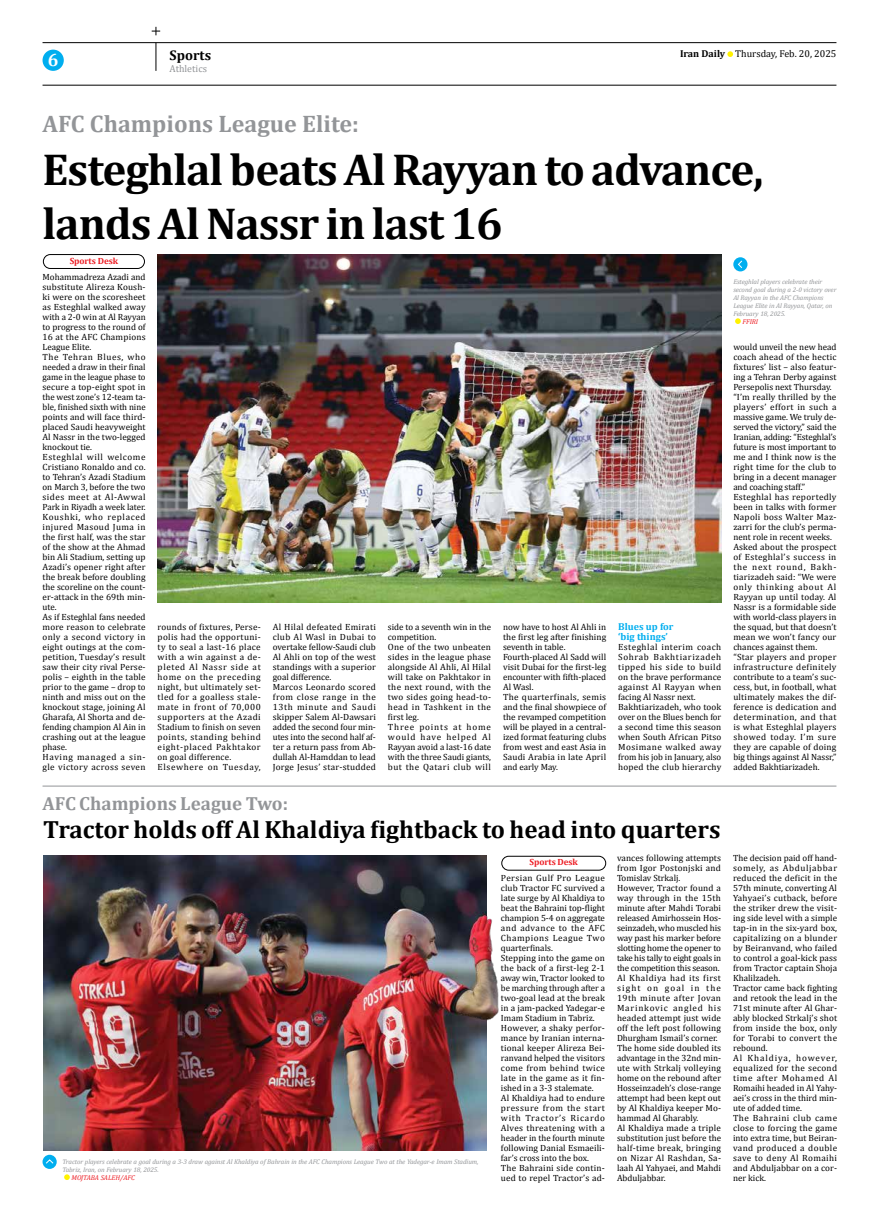
<style>
.page{position:relative;width:879px;height:1219px;background:#fff}
.page>*{position:absolute;margin:0;border:0;box-sizing:border-box;transform-origin:0 0}
.t1{font:700 45px/54px "Cambria";letter-spacing:-.02em;color:#000}
.t2{font:700 25px "Cambria";color:#000}
.t3{font:700 24px "Cambria";color:#939598}
.t4{font:700 19px "Cambria";color:#939598}
.t5{font:700 18px "Cambria";color:#fff}
.t6{font:700 14px "Cambria";color:#000}
.t7{font:10px "Cambria";color:#000}
.t8{font:700 10px/10px "Cambria";color:#00aeef}
.t9{font:10px "Cambria";color:#939598}
.t10{font:9px/10px "Cambria";letter-spacing:.01em;color:#000}
.t11{font:9px/10px "Cambria";letter-spacing:.04em;color:#000}
.t12{font:700 9px "Cambria";letter-spacing:-.01em;color:#ed1d24}
.t13{font:italic 7px "Cambria";letter-spacing:-.01em;color:#ed1d24}
.t14{font:italic 6.8px/8px "Cambria";letter-spacing:-.01em;color:#939598}
.s1{font-weight:700}
</style>
<div class="page">
<svg style="left:156px;top:43px;width:1px;height:28px"></svg>
<hr style="left:43px;top:42px;width:793px;height:1px;background:#000">
<hr style="left:43px;top:85px;width:793px;height:1px;background:#000">
<div style="left:43px;top:50px;width:21px;height:21px;background:#00aeef;border-radius:50%"></div>
<svg style="left:727px;top:51px;width:6px;height:6px"></svg>
<hr style="left:43px;top:786px;width:793px;height:1px;background:#939598">
<div style="left:43px;top:254px;width:102px;height:15px;border:1px solid #000;border-radius:7px"></div>
<div style="left:502px;top:856px;width:104px;height:14px;border:1px solid #000;border-radius:7px"></div>
<svg style="left:735px;top:318px;width:6px;height:6px"></svg>
<div style="left:733px;top:257px;width:14px;height:14px;background:#00aeef;border-radius:50%"></div>
<svg style="left:738px;top:260px;width:4px;height:8px"></svg>
<img style="left:158px;top:254px;width:563px;height:349px">
<svg style="left:64px;top:1174px;width:6px;height:6px"></svg>
<div style="left:43px;top:1155px;width:14px;height:14px;background:#00aeef;border-radius:50%"></div>
<svg style="left:46px;top:1159px;width:8px;height:5px"></svg>
<img style="left:43px;top:855px;width:465px;height:295px">
<svg style="left:152px;top:27px;width:8px;height:8px"></svg>
<h3 class="t5" style="left:48px;top:47px;width:12px">6</h3>
<h3 class="t6" style="left:170px;top:45px;width:43px">Sports</h3>
<p class="t7" style="left:680px;top:48px;width:158px"><span class="s1">Iran Daily</span> Thursday, Feb. 20, 2025</p>
<p class="t9" style="left:170px;top:62px;width:39px">Athletics</p>
<h3 class="t3" style="left:43px;top:107px;width:318px">AFC Champions League Elite:</h3>
<h1 class="t1" style="left:43px;top:141px;width:722px">Esteghlal beats Al Rayyan to advance, lands Al Nassr in last 16</h1>
<p class="t12" style="left:70px;top:254px;width:50px">Sports Desk</p>
<p class="t10" style="left:43px;top:272px;width:105px">Mohammadreza Azadi and substitute Alireza Koush&shy;ki were on the scoresheet as Esteghlal walked away with a 2-0 win at Al Rayyan to progress to the round of<br>16 at the AFC Champions<br>League Elite.<br>The Tehran Blues, who needed a draw in their final game in the league phase to secure a top-eight spot in the west zone’s 12-team ta&shy;ble, finished sixth with nine points and will face third&shy;placed Saudi heavyweight<br>Al Nassr in the two-legged knockout tie.<br>Esteghlal will welcome<br>Cristiano Ronaldo and co. to Tehran’s Azadi Stadium on March 3, before the two sides meet at Al-Awwal<br>Park in Riyadh a week later.<br>Koushki, who replaced injured Masoud Juma in the first half, was the star of the show at the Ahmad bin Ali Stadium, setting up<br>Azadi’s opener right after the break before doubling the scoreline on the count&shy;er-attack in the 69th min&shy;ute.<br>As if Esteghlal fans needed more reason to celebrate only a second victory in eight outings at the com&shy;petition, Tuesday’s result saw their city rival Perse&shy;polis – eighth in the table prior to the game – drop to ninth and miss out on the knockout stage, joining Al<br>Gharafa, Al Shorta and de&shy;fending champion Al Ain in crashing out at the league phase.<br>Having managed a sin&shy;gle victory across seven</p>
<p class="t11" style="left:158px;top:622px;width:105px">rounds of fixtures, Perse&shy;polis had the opportuni&shy;ty to seal a last-16 place with a win against a de&shy;pleted Al Nassr side at home on the preceding night, but ultimately set&shy;tled for a goalless stale&shy;mate in front of 70,000 supporters at the Azadi<br>Stadium to finish on seven points, standing behind eight-placed Pakhtakor on goal difference.<br>Elsewhere on Tuesday,</p>
<p class="t10" style="left:273px;top:622px;width:105px">Al Hilal defeated Emirati club Al Wasl in Dubai to overtake fellow-Saudi club<br>Al Ahli on top of the west standings with a superior goal difference.<br>Marcos Leonardo scored from close range in the<br>13th minute and Saudi skipper Salem Al-Dawsari added the second four min&shy;utes into the second half af&shy;ter a return pass from Ab&shy;dullah Al-Hamddan to lead<br>Jorge Jesus’ star-studded</p>
<p class="t10" style="left:388px;top:622px;width:105px">side to a seventh win in the competition.<br>One of the two unbeaten sides in the league phase alongside Al Ahli, Al Hilal will take on Pakhtakor in the next round, with the two sides going head-to&shy;head in Tashkent in the first leg.<br>Three points at home would have helped Al<br>Rayyan avoid a last-16 date with the three Saudi giants, but the Qatari club will</p>
<p class="t10" style="left:503px;top:622px;width:105px">now have to host Al Ahli in the first leg after finishing seventh in table.<br>Fourth-placed Al Sadd will visit Dubai for the first-leg encounter with fifth-placed<br>Al Wasl.<br>The quarterfinals, semis and the final showpiece of the revamped competition will be played in a central&shy;ized format featuring clubs from west and east Asia in<br>Saudi Arabia in late April and early May.</p>
<p class="t8" style="left:618px;top:621px;width:57px">Blues up for ‘big things’</p>
<p class="t10" style="left:618px;top:642px;width:105px">Esteghlal interim coach<br>Sohrab Bakhtiarizadeh tipped his side to build on the brave performance against Al Rayyan when facing Al Nassr next.<br>Bakhtiarizadeh, who took over on the Blues bench for a second time this season when South African Pitso<br>Mosimane walked away from his job in January, also hoped the club hierarchy</p>
<h3 class="t4" style="left:43px;top:791px;width:247px">AFC Champions League Two:</h3>
<p class="t14" style="left:733px;top:277px;width:105px">Esteghlal players celebrate their second goal during a 2-0 victory over<br>Al Rayyan in the AFC Champions<br>League Elite in Al Rayyan, Qatar, on<br>February 18, 2025.</p>
<p class="t13" style="left:742px;top:316px;width:17px">FFIRI</p>
<p class="t10" style="left:733px;top:342px;width:105px">would unveil the new head coach ahead of the hectic fixtures’ list – also featur&shy;ing a Tehran Derby against<br>Persepolis next Thursday. “I’m really thrilled by the players’ effort in such a massive game. We truly de&shy;served the victory,” said the<br>Iranian, adding: “Esteghlal’s future is most important to me and I think now is the right time for the club to bring in a decent manager and coaching staff.”<br>Esteghlal has reportedly been in talks with former<br>Napoli boss Walter Maz&shy;zarri for the club’s perma&shy;nent role in recent weeks.<br>Asked about the prospect of Esteghlal’s success in the next round, Bakh&shy;tiarizadeh said: “We were only thinking about Al<br>Rayyan up until today. Al<br>Nassr is a formidable side with world-class players in the squad, but that doesn’t mean we won’t fancy our chances against them. “Star players and proper infrastructure definitely contribute to a team’s suc&shy;cess, but, in football, what ultimately makes the dif&shy;ference is dedication and determination, and that is what Esteghlal players showed today. I’m sure they are capable of doing big things against Al Nassr,” added Bakhtiarizadeh.</p>
<h2 class="t2" style="left:43px;top:812px;width:679px">Tractor holds off Al Khaldiya fightback to head into quarters</h2>
<p class="t10" style="left:501px;top:873px;width:106px">Persian Gulf Pro League club Tractor FC survived a late surge by Al Khaldiya to beat the Bahraini top-flight champion 5-4 on aggregate and advance to the AFC<br>Champions League Two quarterfinals.<br>Stepping into the game on the back of a first-leg 2-1 away win, Tractor looked to be marching through after a two-goal lead at the break in a jam-packed Yadegar-e<br>Imam Stadium in Tabriz.<br>However, a shaky perfor&shy;mance by Iranian interna&shy;tional keeper Alireza Bei&shy;ranvand helped the visitors come from behind twice late in the game as it fin&shy;ished in a 3-3 stalemate.<br>Al Khaldiya had to endure pressure from the start with Tractor’s Ricardo<br>Alves threatening with a header in the fourth minute following Danial Esmaeili&shy;far’s cross into the box.<br>The Bahraini side contin&shy;ued to repel Tractor’s ad-</p>
<p class="t10" style="left:617px;top:853px;width:106px">vances following attempts from Igor Postonjski and<br>Tomislav Strkalj.<br>However, Tractor found a way through in the 15th minute after Mahdi Torabi released Amirhossein Hos&shy;seinzadeh, who muscled his way past his marker before slotting home the opener to take his tally to eight goals in the competition this season.<br>Al Khaldiya had its first sight on goal in the<br>19th minute after Jovan<br>Marinkovic angled his headed attempt just wide off the left post following<br>Dhurgham Ismail’s corner.<br>The home side doubled its advantage in the 32nd min&shy;ute with Strkalj volleying home on the rebound after<br>Hosseinzadeh’s close-range attempt had been kept out by Al Khaldiya keeper Mo&shy;hammad Al Gharably.<br>Al Khaldiya made a triple substitution just before the half-time break, bringing on Nizar Al Rashdan, Sa&shy;laah Al Yahyaei, and Mahdi<br>Abduljabbar.</p>
<p class="t10" style="left:733px;top:853px;width:106px">The decision paid off hand&shy;somely, as Abduljabbar reduced the deficit in the<br>57th minute, converting Al<br>Yahyaei’s cutback, before the striker drew the visit&shy;ing side level with a simple tap-in in the six-yard box, capitalizing on a blunder by Beiranvand, who failed to control a goal-kick pass from Tractor captain Shoja<br>Khalilzadeh.<br>Tractor came back fighting and retook the lead in the<br>71st minute after Al Ghar&shy;ably blocked Strkalj’s shot from inside the box, only for Torabi to convert the rebound.<br>Al Khaldiya, however, equalized for the second time after Mohamed Al<br>Romaihi headed in Al Yahy&shy;aei’s cross in the third min&shy;ute of added time.<br>The Bahraini club came close to forcing the game into extra time, but Beiran&shy;vand produced a double save to deny Al Romaihi and Abduljabbar on a cor&shy;ner kick.</p>
<p class="t12" style="left:529px;top:856px;width:50px">Sports Desk</p>
<p class="t14" style="left:62px;top:1157px;width:418px">Tractor players celebrate a goal during a 3-3 draw against Al Khaldiya of Bahrain in the AFC Champions League Two at the Yadegar-e Imam Stadium,<br>Tabriz, Iran, on February 18, 2025.</p>
<p class="t13" style="left:72px;top:1172px;width:65px">MOJTABA SALEH/AFC</p>
</div>
